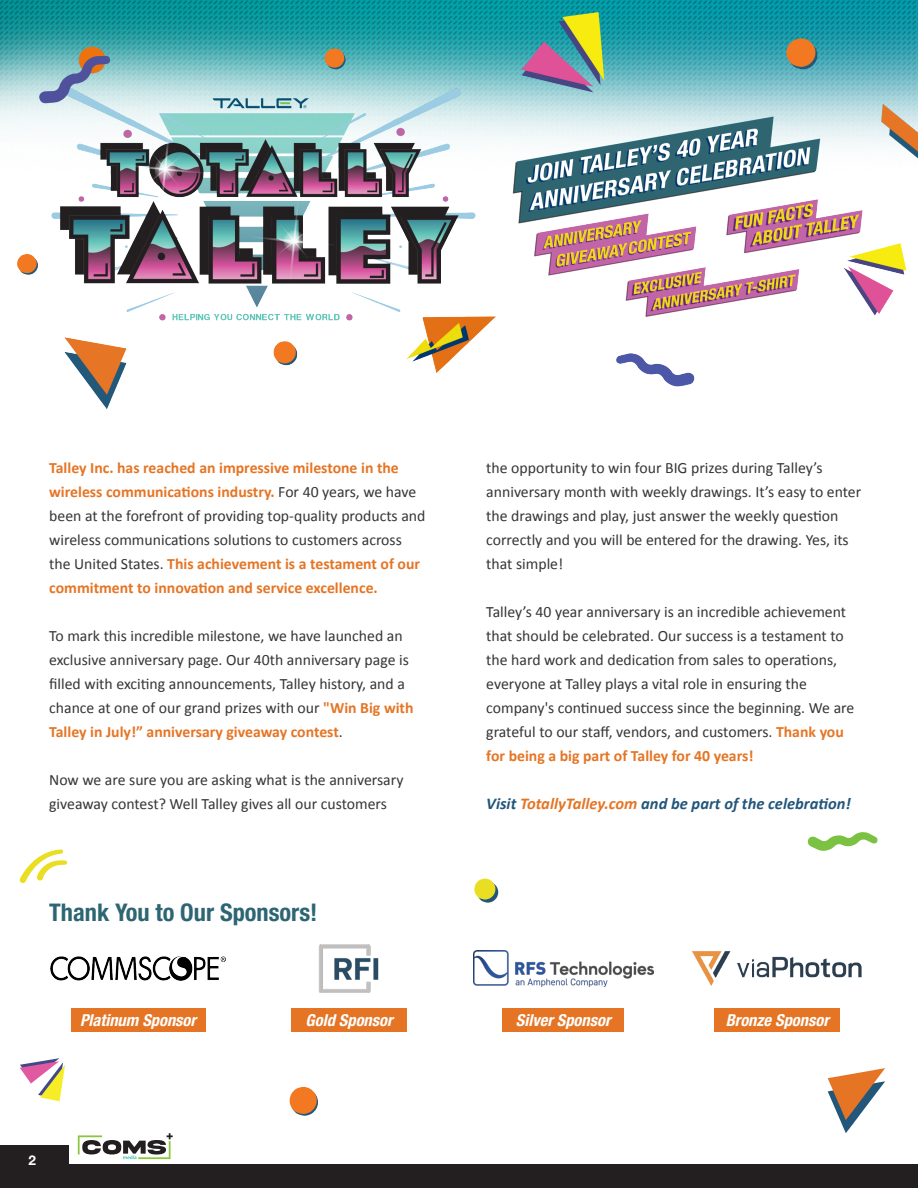
<style>
.page{position:relative;width:918px;height:1188px;background:#fff}
.page>*{position:absolute;margin:0;border:0;box-sizing:border-box;transform-origin:0 0}
.t1{font:700 condensed 24.45px "Helvetica Neue LT Std";color:#2d6672}
.t2{font:italic 700 condensed 16.5px "Helvetica Neue LT Std";color:#fff}
.t3{font:italic 700 16.5px "Calibri";color:#22567a}
.t4{font:15.75px/24px "Calibri";color:#363536}
.t5{font:700 15.75px/24px "Calibri";color:#e57525}
.t6{font:700 13.5px "Helvetica Neue LT Std";color:#fff}
.s1{font-weight:400;color:#363536}
.s2{font-weight:700;color:#e57525}
.s3{color:#e57525}
</style>
<div class="page">
<img style="left:0;top:0;width:918px;height:409px">
<svg style="left:20px;top:849px;width:47px;height:34px"></svg>
<svg style="left:474px;top:879px;width:24px;height:24px"></svg>
<svg style="left:290px;top:1087px;width:28px;height:29px"></svg>
<svg style="left:828px;top:1068px;width:57px;height:65px"></svg>
<img style="left:51px;top:957px;width:174px;height:23px">
<div style="left:71px;top:1008px;width:134px;height:24px;background:#e57525"></div>
<img style="left:319px;top:944px;width:60px;height:49px">
<div style="left:291px;top:1008px;width:116px;height:24px;background:#e57525"></div>
<img style="left:473px;top:950px;width:180px;height:37px">
<div style="left:502px;top:1008px;width:122px;height:24px;background:#e57525"></div>
<img style="left:693px;top:951px;width:169px;height:35px">
<div style="left:715px;top:1008px;width:125px;height:24px;background:#e57525"></div>
<svg style="left:808px;top:832px;width:70px;height:19px"></svg>
<svg style="left:20px;top:1058px;width:45px;height:43px"></svg>
<div style="left:0;top:1145px;width:69px;height:43px;background:#231f20"></div>
<div style="left:0;top:1165px;width:918px;height:23px;background:#231f20"></div>
<svg style="left:78px;top:1133px;width:95px;height:26px"></svg>
<p class="t5" style="left:49px;top:455px;width:378px">Talley Inc. has reached an impressive milestone in the wireless communications industry. <span class="s1">For 40 years, we have been at the forefront of providing top-quality products and wireless communications solutions to customers across the United States.</span> This achievement is a testament of our commitment to innovation and service excellence.</p>
<p class="t4" style="left:49px;top:624px;width:366px">To mark this incredible milestone, we have launched an exclusive anniversary page. Our 40th anniversary page is filled with exciting announcements, Talley history, and a chance at one of our grand prizes with our <span class="s2">"Win Big with Talley in July!” anniversary giveaway contest</span>.</p>
<p class="t4" style="left:49px;top:768px;width:356px">Now we are sure you are asking what is the anniversary giveaway contest? Well Talley gives all our customers</p>
<h1 class="t1" style="left:49px;top:898px;width:270px">Thank You to Our Sponsors!</h1>
<p class="t4" style="left:486px;top:456px;width:377px">the opportunity to win four BIG prizes during Talley’s anniversary month with weekly drawings. It’s easy to enter the drawings and play, just answer the weekly question correctly and you will be entered for the drawing. Yes, its that simple!</p>
<p class="t4" style="left:486px;top:600px;width:370px">Talley’s 40 year anniversary is an incredible achievement that should be celebrated. Our success is a testament to the hard work and dedication from sales to operations, everyone at Talley plays a vital role in ensuring the company's continued success since the beginning. We are grateful to our staff, vendors, and customers. <span class="s2">Thank you for being a big part of Talley for 40 years!</span></p>
<p class="t3" style="left:486px;top:793px;width:366px">Visit <span class="s3">TotallyTalley.com</span> and be part of the celebration!</p>
<p class="t2" style="left:80px;top:1010px;width:117px">Platinum Sponsor</p>
<p class="t2" style="left:306px;top:1010px;width:88px">Gold Sponsor</p>
<p class="t2" style="left:516px;top:1010px;width:96px">Silver Sponsor</p>
<p class="t2" style="left:726px;top:1010px;width:105px">Bronze Sponsor</p>
<p class="t6" style="left:29px;top:1152px;width:9px">2</p>
</div>
